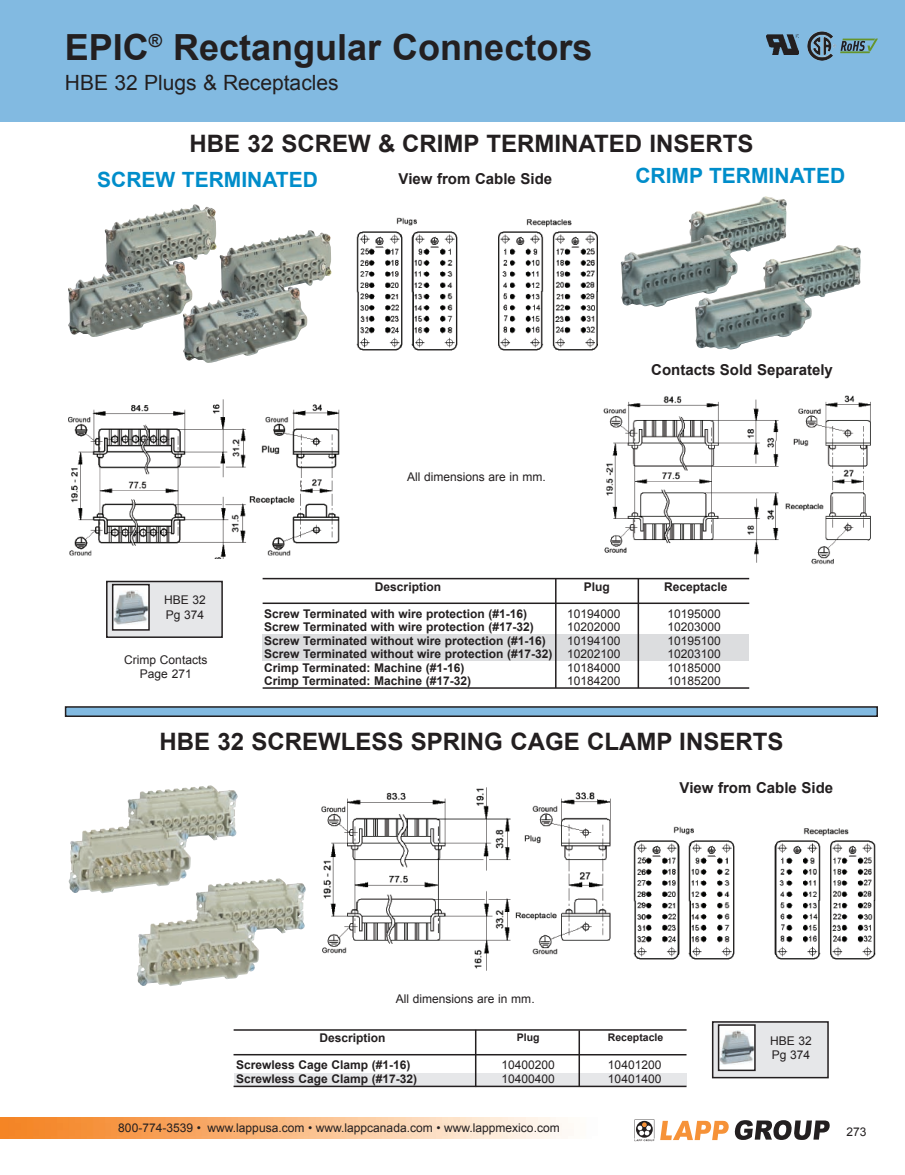
<style>
.page{position:relative;width:905px;height:1175px;background:#fff}
.page>*{position:absolute;margin:0;border:0;box-sizing:border-box;transform-origin:0 0}
.t1{font:700 36px "Arial";color:#231f20}
.t2{font:700 24px "Arial";color:#231f20}
.t3{font:700 21px "Arial";color:#008dca}
.t4{font:21px "Arial";color:#231f20}
.t5{font:700 15px "Arial";color:#231f20}
.t6{font:700 12px/13.5px "Arial";color:#231f20}
.t7{font:12px/13.5px "Arial";color:#231f20}
.t8{font:700 10.5px "Arial";color:#231f20}
</style>
<div class="page">
<svg style="left:660px;top:1120px;width:68px;height:20px"></svg>
<svg style="left:734px;top:1120px;width:95px;height:19px"></svg>
<svg style="left:634px;top:1119px;width:20px;height:22px"></svg>
<img style="left:0;top:1117px;width:562px;height:21px">
<div style="left:0;top:0;width:904px;height:122px;background:#82bae1"></div>
<div style="left:234px;top:1072px;width:452px;height:13px;background:#e6e7e9"></div>
<img style="left:321px;top:787px;width:290px;height:184px">
<img style="left:603px;top:395px;width:268px;height:170px">
<img style="left:69px;top:399px;width:271px;height:160px">
<img style="left:356px;top:217px;width:242px;height:134px">
<div style="left:66px;top:707px;width:811px;height:9px;background:#82bae1"></div>
<div style="left:65px;top:706px;width:813px;height:11px;border:2px solid #231f20"></div>
<img style="left:766px;top:34px;width:32px;height:20px">
<img style="left:812px;top:31px;width:21px;height:9px">
<svg style="left:840px;top:39px;width:37px;height:14px"></svg>
<hr style="left:233px;top:1054px;width:453px;height:1px;background:#231f20">
<hr style="left:233px;top:1085px;width:453px;height:2px;background:#231f20">
<hr style="left:234px;top:1029px;width:452px;height:1px;background:#231f20">
<hr style="left:578px;top:1030px;width:2px;height:56px;background:#231f20">
<hr style="left:475px;top:1029px;width:1px;height:58px;background:#231f20">
<hr style="left:263px;top:602px;width:486px;height:2px;background:#231f20">
<hr style="left:262px;top:687px;width:487px;height:1px;background:#231f20">
<hr style="left:262px;top:578px;width:487px;height:1px;background:#231f20">
<div style="left:263px;top:635px;width:486px;height:26px;background:#dcdddf"></div>
<hr style="left:637px;top:578px;width:2px;height:110px;background:#231f20">
<hr style="left:555px;top:578px;width:1px;height:110px;background:#231f20">
<img style="left:183px;top:230px;width:149px;height:133px">
<img style="left:68px;top:204px;width:149px;height:133px">
<img style="left:695px;top:245px;width:166px;height:104px">
<img style="left:620px;top:196px;width:167px;height:111px">
<img style="left:69px;top:785px;width:169px;height:108px">
<img style="left:137px;top:878px;width:169px;height:108px">
<div style="left:107px;top:581px;width:115px;height:56px;background:#e6e7e9"></div>
<div style="left:106px;top:580px;width:117px;height:58px;border:2px solid #231f20"></div>
<div style="left:113px;top:584px;width:36px;height:46px;background:#fff"></div>
<img style="left:115px;top:590px;width:32px;height:34px">
<div style="left:112px;top:584px;width:38px;height:46px;border:2px solid #231f20"></div>
<div style="left:712px;top:1022px;width:116px;height:55px;background:#e6e7e9"></div>
<div style="left:712px;top:1021px;width:116px;height:57px;border:2px solid #231f20"></div>
<div style="left:718px;top:1025px;width:37px;height:45px;background:#fff"></div>
<img style="left:720px;top:1030px;width:32px;height:34px">
<div style="left:717px;top:1024px;width:38px;height:47px;border:2px solid #231f20"></div>
<img style="left:633px;top:826px;width:243px;height:134px">
<p class="t1" style="left:65px;top:23px;width:529px">EPIC<sup>®</sup> Rectangular Connectors</p>
<p class="t4" style="left:65px;top:69px;width:275px">HBE 32 Plugs &amp; Receptacles</p>
<p class="t2" style="left:189px;top:128px;width:565px">HBE 32 SCREW &amp; CRIMP TERMINATED INSERTS</p>
<p class="t3" style="left:97px;top:166px;width:222px">SCREW TERMINATED</p>
<p class="t5" style="left:398px;top:169px;width:155px">View from Cable Side</p>
<p class="t3" style="left:635px;top:162px;width:211px">CRIMP TERMINATED</p>
<p class="t7" style="left:164px;top:593px;width:43px;line-height:14.4px">HBE 32<br>Pg 374</p>
<p class="t7" style="left:124px;top:652px;width:85px;line-height:14.4px;text-align:center">Crimp Contacts<br>Page 271</p>
<p class="t7" style="left:407px;top:470px;width:140px">All dimensions are in mm.</p>
<p class="t5" style="left:651px;top:359px;width:183px">Contacts Sold Separately</p>
<p class="t6" style="left:375px;top:580px;width:67px">Description</p>
<p class="t6" style="left:264px;top:607px;width:290px">Screw Terminated with wire protection (#1-16)<br>Screw Terminated with wire protection (#17-32)<br>Screw Terminated without wire protection (#1-16)<br>Screw Terminated without wire protection (#17-32)<br>Crimp Terminated: Machine (#1-16)<br>Crimp Terminated: Machine (#17-32)</p>
<p class="t6" style="left:584px;top:580px;width:27px">Plug</p>
<p class="t6" style="left:664px;top:580px;width:65px">Receptacle</p>
<p class="t7" style="left:567px;top:607px;width:55px;text-align:justify">10194000<br>10202000<br>10194100<br>10202100<br>10184000<br>10184200</p>
<p class="t7" style="left:667px;top:607px;width:55px;text-align:justify">10195000<br>10203000<br>10195100<br>10203100<br>10185000<br>10185200</p>
<p class="t2" style="left:159px;top:725px;width:625px">HBE 32 SCREWLESS SPRING CAGE CLAMP INSERTS</p>
<p class="t5" style="left:679px;top:777px;width:155px">View from Cable Side</p>
<p class="t7" style="left:396px;top:992px;width:140px">All dimensions are in mm.</p>
<p class="t6" style="left:319px;top:1031px;width:67px">Description</p>
<p class="t8" style="left:517px;top:1030px;width:24px">Plug</p>
<p class="t8" style="left:608px;top:1030px;width:57px">Receptacle</p>
<p class="t6" style="left:236px;top:1058px;width:183px">Screwless Cage Clamp (#1-16)<br>Screwless Cage Clamp (#17-32)</p>
<p class="t7" style="left:501px;top:1058px;width:55px">10400200<br>10400400</p>
<p class="t7" style="left:608px;top:1058px;width:55px">10401200<br>10401400</p>
<p class="t7" style="left:118px;top:1121px;width:443px">800-774-3539 • www.lappusa.com • www.lappcanada.com • www.lappmexico.com</p>
<p class="t7" style="left:770px;top:1033px;width:43px;line-height:14.4px">HBE 32<br>Pg 374</p>
<p class="t7" style="left:846px;top:1124px;width:22px">273</p>
</div>
